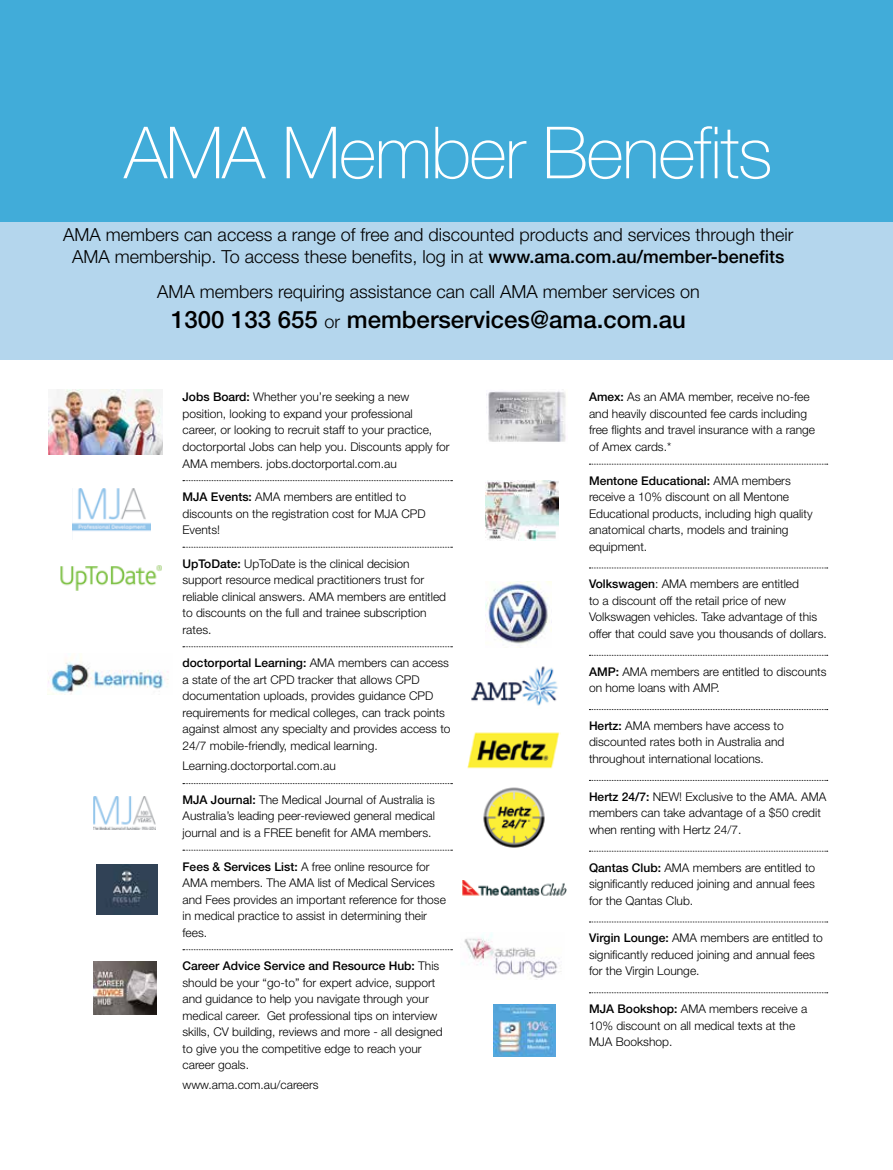
<style>
.page{position:relative;width:893px;height:1170px;background:#fff}
.page>*{position:absolute;margin:0;border:0;box-sizing:border-box;transform-origin:0 0}
.t1{font:100 72px "Helvetica Neue";letter-spacing:-.02em;color:#fff}
.t2{font:500 24px "Helvetica Neue";color:#000}
.t3{font:300 18px/22.5px "Helvetica Neue";color:#000;text-align:center}
.t4{font:300 12px/16.5px "Helvetica Neue";color:#000}
.s1{font-weight:500}
.s2{font-weight:300;font-size:18px}
</style>
<div class="page">
<img style="left:96px;top:864px;width:62px;height:50px">
<div style="left:0;top:202px;width:893px;height:157px;background:#b4d6ed"></div>
<div style="left:0;top:0;width:893px;height:221px;background:#41acd9"></div>
<svg style="left:183px;top:480px;width:269px;height:1px"></svg>
<svg style="left:183px;top:547px;width:269px;height:1px"></svg>
<svg style="left:183px;top:646px;width:269px;height:1px"></svg>
<svg style="left:183px;top:783px;width:269px;height:1px"></svg>
<svg style="left:183px;top:849px;width:269px;height:1px"></svg>
<svg style="left:183px;top:949px;width:269px;height:1px"></svg>
<svg style="left:589px;top:464px;width:239px;height:1px"></svg>
<svg style="left:589px;top:567px;width:239px;height:1px"></svg>
<svg style="left:589px;top:655px;width:239px;height:1px"></svg>
<svg style="left:589px;top:709px;width:239px;height:1px"></svg>
<svg style="left:589px;top:780px;width:239px;height:1px"></svg>
<svg style="left:589px;top:850px;width:239px;height:1px"></svg>
<svg style="left:589px;top:921px;width:239px;height:1px"></svg>
<svg style="left:589px;top:992px;width:239px;height:1px"></svg>
<img style="left:60px;top:565px;width:102px;height:26px">
<img style="left:72px;top:489px;width:79px;height:43px">
<img style="left:48px;top:657px;width:121px;height:37px">
<img style="left:48px;top:390px;width:114px;height:64px">
<img style="left:471px;top:666px;width:87px;height:40px">
<img style="left:483px;top:787px;width:62px;height:60px">
<img style="left:93px;top:961px;width:64px;height:53px">
<img style="left:93px;top:796px;width:62px;height:33px">
<img style="left:486px;top:389px;width:80px;height:53px">
<img style="left:493px;top:1004px;width:63px;height:52px">
<img style="left:486px;top:480px;width:72px;height:60px">
<img style="left:463px;top:880px;width:104px;height:16px">
<img style="left:462px;top:932px;width:99px;height:47px">
<img style="left:485px;top:581px;width:66px;height:67px">
<img style="left:467px;top:732px;width:93px;height:37px">
<h1 class="t1" style="left:124px;top:112px;width:650px">AMA Member Benefits</h1>
<h3 class="t3" style="left:63px;top:222px;width:732px">AMA members can access a range of free and discounted products and services through their<br>AMA membership. To access these benefits, log in at <span class="s1">www.ama.com.au/member-benefits</span></h3>
<h3 class="t3" style="left:157px;top:280px;width:544px">AMA members requiring assistance can call AMA member services on</h3>
<h2 class="t2" style="left:171px;top:305px;width:516px">1300 133 655 <span class="s2">or</span> memberservices@ama.com.au</h2>
<p class="t4" style="left:183px;top:388px;width:269px"><span class="s1">Jobs Board:</span> Whether you’re seeking a new position, looking to expand your professional career, or looking to recruit staff to your practice, doctorportal Jobs can help you. Discounts apply for AMA members. jobs.doctorportal.com.au</p>
<p class="t4" style="left:183px;top:488px;width:245px"><span class="s1">MJA Events:</span> AMA members are entitled to discounts on the registration cost for MJA CPD<br>Events!</p>
<p class="t4" style="left:183px;top:554px;width:265px"><span class="s1">UpToDate:</span> UpToDate is the clinical decision support resource medical practitioners trust for reliable clinical answers. AMA members are entitled to discounts on the full and trainee subscription rates.</p>
<p class="t4" style="left:183px;top:654px;width:270px"><span class="s1">doctorportal Learning:</span> AMA members can access a state of the art CPD tracker that allows CPD documentation uploads, provides guidance CPD requirements for medical colleges, can track points against almost any specialty and provides access to 24/7 mobile-friendly, medical learning.</p>
<p class="t4" style="left:183px;top:757px;width:155px">Learning.doctorportal.com.au</p>
<p class="t4" style="left:183px;top:791px;width:254px;text-align:justify"><span class="s1">MJA Journal:</span> The Medical Journal of Australia is Australia’s leading peer-reviewed general medical journal and is a FREE benefit for AMA members.</p>
<p class="t4" style="left:183px;top:857px;width:265px"><span class="s1">Fees &amp; Services List:</span> A free online resource for AMA members. The AMA list of Medical Services and Fees provides an important reference for those in medical practice to assist in determining their fees.</p>
<p class="t4" style="left:183px;top:957px;width:262px"><span class="s1">Career Advice Service and Resource Hub:</span> This should be your “go-to” for expert advice, support and guidance to help you navigate through your medical career. Get professional tips on interview skills, CV building, reviews and more - all designed to give you the competitive edge to reach your career goals.</p>
<p class="t4" style="left:183px;top:1075px;width:138px">www.ama.com.au/careers</p>
<p class="t4" style="left:589px;top:388px;width:228px"><span class="s1">Amex:</span> As an AMA member, receive no-fee and heavily discounted fee cards including free flights and travel insurance with a range of Amex cards.*</p>
<p class="t4" style="left:589px;top:471px;width:225px"><span class="s1">Mentone Educational:</span> AMA members receive a 10% discount on all Mentone Educational products, including high quality anatomical charts, models and training equipment.</p>
<p class="t4" style="left:589px;top:575px;width:239px"><span class="s1">Volkswagen</span>: AMA members are entitled<br>to a discount off the retail price of new Volkswagen vehicles. Take advantage of this offer that could save you thousands of dollars.</p>
<p class="t4" style="left:589px;top:662px;width:239px"><span class="s1">AMP:</span> AMA members are entitled to discounts on home loans with AMP.</p>
<p class="t4" style="left:589px;top:717px;width:197px;text-align:justify"><span class="s1">Hertz:</span> AMA members have access to discounted rates both in Australia and throughout international locations.</p>
<p class="t4" style="left:589px;top:788px;width:239px"><span class="s1">Hertz 24/7:</span> NEW! Exclusive to the AMA. AMA members can take advantage of a $50 credit when renting with Hertz 24/7.</p>
<p class="t4" style="left:589px;top:858px;width:228px;text-align:justify"><span class="s1">Qantas Club:</span> AMA members are entitled to significantly reduced joining and annual fees for the Qantas Club.</p>
<p class="t4" style="left:589px;top:929px;width:235px"><span class="s1">Virgin Lounge:</span> AMA members are entitled to significantly reduced joining and annual fees for the Virgin Lounge.</p>
<p class="t4" style="left:589px;top:1000px;width:220px"><span class="s1">MJA Bookshop:</span> AMA members receive a<br>10% discount on all medical texts at the<br>MJA Bookshop.</p>
</div>
